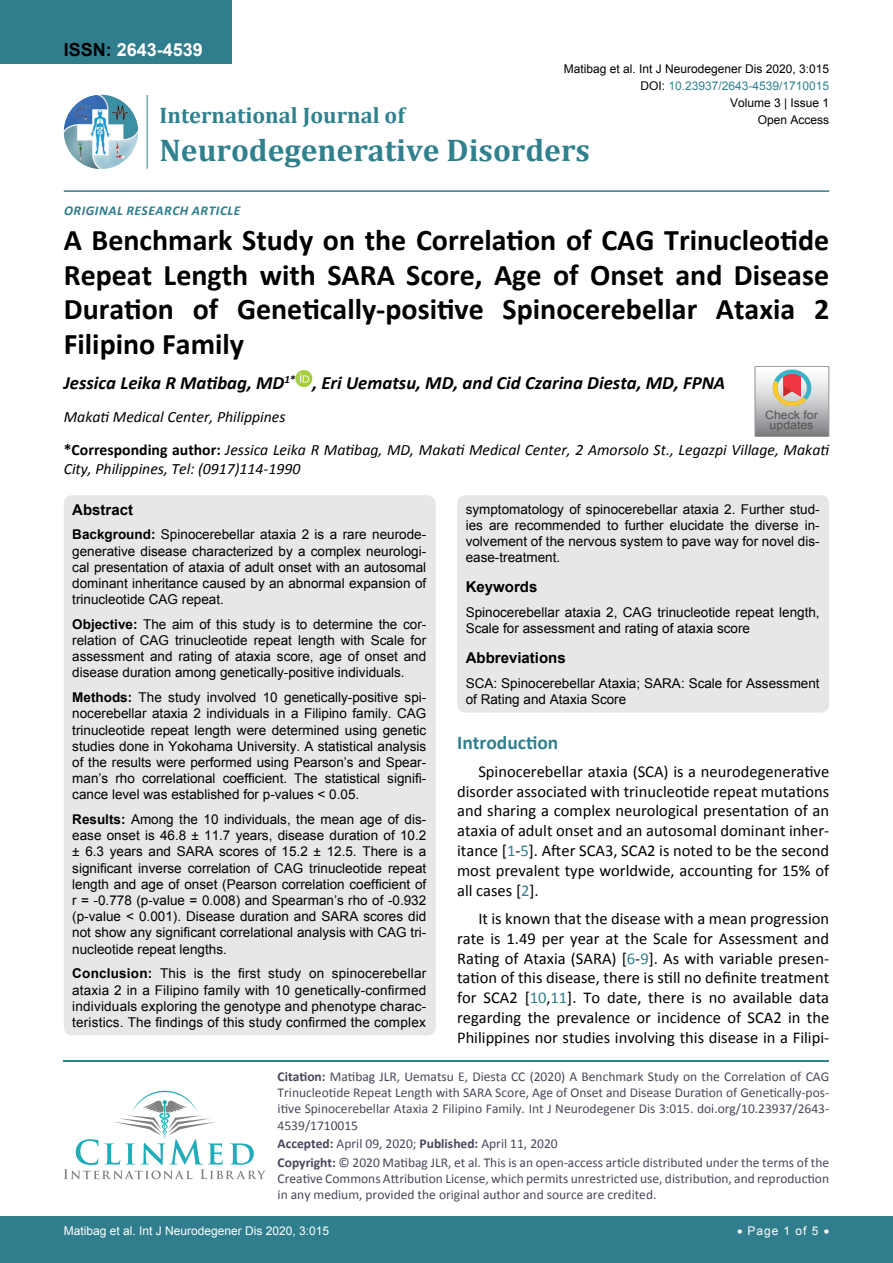
<style>
.page{position:relative;width:893px;height:1263px;background:#fff}
.page>*{position:absolute;margin:0;border:0;box-sizing:border-box;transform-origin:0 0}
.t1{font:700 31.5px "Cambria";color:#30808d}
.t2{font:700 30px/34.5px "Calibri";color:#000;text-align:justify}
.t3{font:700 22.5px "Cambria";color:#30808d}
.t4{font:700 19.5px "Calibri";color:#30808d}
.t5{font:italic 700 18.75px "Calibri";color:#000}
.t6{font:700 18px "Arial";color:#fff}
.t7{font:16.5px/19.8px "Calibri";color:#000;text-align:justify}
.t8{font:italic 15.75px/33px "Calibri";color:#000}
.t9{font:700 15px "Arial";color:#000}
.t10{font:13.5px/16.2px "Arial";color:#000;text-align:justify}
.t11{font:13.5px/16.2px "Calibri";color:#47475c}
.t12{font:italic 700 13.5px "Calibri";letter-spacing:.04em;color:#307d8d}
.t13{font:12px "Arial";color:#000}
.t14{font:12px "Arial";color:#fff}
.t15{font:12px "Arial";color:#30808d}
.t16{font:11.7px/10.1px "Arial";color:#535353;text-align:center;scale:1.06 1}
.s1{color:#000}
.s2{font-weight:700;font-style:normal}
.s3{font-weight:700}
.s4{color:#30808d}
</style>
<div class="page">
<div style="left:0;top:0;width:231px;height:64px;background:#307d8d"></div>
<img style="left:64px;top:95px;width:74px;height:74px;border-radius:37px">
<hr style="left:147px;top:95px;width:1px;height:74px;background:#307d8d">
<hr style="left:64px;top:190px;width:765px;height:2px;background:#307d8d">
<div style="left:0;top:1217px;width:893px;height:46px;background:#307d8d"></div>
<hr style="left:64px;top:1060px;width:765px;height:2px;background:#30808d">
<svg style="left:64px;top:1091px;width:202px;height:88px"></svg>
<div style="left:295px;top:370px;width:17px;height:17px;background:#a6cd3c;border-radius:50%"></div>
<svg style="left:300px;top:373px;width:9px;height:10px"></svg>
<div style="left:64px;top:495px;width:372px;height:540px;background:#e6e7e8;border-radius:9px"></div>
<div style="left:457px;top:495px;width:372px;height:218px;background:#e6e7e8;border-radius:9px"></div>
<svg style="left:755px;top:366px;width:74px;height:71px;background:#bcb6b3"></svg>
<h3 class="t6" style="left:64px;top:38px;width:141px"><span class="s1">ISSN:</span> 2643-4539</h3>
<p class="t13" style="left:564px;top:60px;width:267px">Matibag et al. Int J Neurodegener Dis 2020, 3:015</p>
<p class="t13" style="left:730px;top:95px;width:101px">Volume 3 | Issue 1</p>
<p class="t15" style="left:640px;top:78px;width:190px"><span class="s1">DOI:</span> 10.23937/2643-4539/1710015</p>
<p class="t13" style="left:758px;top:112px;width:73px">Open Access</p>
<h3 class="t3" style="left:160px;top:100px;width:247px">International Journal of</h3>
<h1 class="t1" style="left:160px;top:128px;width:432px">Neurodegenerative Disorders</h1>
<p class="t12" style="left:64px;top:202px;width:44px">Original</p>
<p class="t12" style="left:126px;top:202px;width:31px">Researc</p>
<p class="t12" style="left:180px;top:202px;width:48px">h Article</p>
<h2 class="t2" style="left:64px;top:223px;width:767px">A Benchmark Study on the Correlation of CAG Trinucleotide Repeat Length with SARA Score, Age of Onset and Disease Duration of Genetically-positive Spinocerebellar Ataxia 2<br>Filipino Family</h2>
<h3 class="t5" style="left:64px;top:371px;width:663px">Jessica Leika R Matibag, MD<sup>1*</sup> , Eri Uematsu, MD, and Cid Czarina Diesta, MD, FPNA</h3>
<p class="t8" style="left:64px;top:400px;width:767px">Makati Medical Center, Philippines<br><span class="s2">*Corresponding author:</span> Jessica Leika R Matibag, MD, Makati Medical Center, 2 Amorsolo St., Legazpi Village, Makati</p>
<p class="t8" style="left:64px;top:452px;width:238px">City, Philippines, Tel: (0917)114-1990</p>
<p class="t9" style="left:72px;top:499px;width:62px">Abstract</p>
<p class="t10" style="left:72px;top:527px;width:355px"><span class="s3">Background:</span> Spinocerebellar ataxia 2 is a rare neurode&shy;generative disease characterized by a complex neurologi&shy;cal presentation of ataxia of adult onset with an autosomal dominant inheritance caused by an abnormal expansion of trinucleotide CAG repeat.</p>
<p class="t10" style="left:72px;top:616px;width:356px"><span class="s3">Objective:</span> The aim of this study is to determine the cor&shy;relation of CAG trinucleotide repeat length with Scale for assessment and rating of ataxia score, age of onset and disease duration among genetically-positive individuals.</p>
<p class="t10" style="left:72px;top:689px;width:356px"><span class="s3">Methods:</span> The study involved 10 genetically-positive spi&shy;nocerebellar ataxia 2 individuals in a Filipino family. CAG trinucleotide repeat length were determined using genetic studies done in Yokohama University. A statistical analysis of the results were performed using Pearson’s and Spear&shy;man’s rho correlational coefficient. The statistical signifi&shy;cance level was established for p-values &lt; 0.05.</p>
<p class="t10" style="left:72px;top:811px;width:356px"><span class="s3">Results:</span> Among the 10 individuals, the mean age of dis&shy;ease onset is 46.8 ± 11.7 years, disease duration of 10.2 ± 6.3 years and SARA scores of 15.2 ± 12.5. There is a significant inverse correlation of CAG trinucleotide repeat length and age of onset (Pearson correlation coefficient of r = -0.778 (p-value = 0.008) and Spearman’s rho of -0.932 (p-value &lt; 0.001). Disease duration and SARA scores did not show any significant correlational analysis with CAG tri&shy;nucleotide repeat lengths.</p>
<p class="t10" style="left:72px;top:966px;width:355px"><span class="s3">Conclusion:</span> This is the first study on spinocerebellar ataxia 2 in a Filipino family with 10 genetically-confirmed individuals exploring the genotype and phenotype charac&shy;teristics. The findings of this study confirmed the complex</p>
<p class="t16" style="left:765px;top:410px;width:51px">Check for updates</p>
<p class="t10" style="left:466px;top:501px;width:356px">symptomatology of spinocerebellar ataxia 2. Further stud&shy;ies are recommended to further elucidate the diverse in&shy;volvement of the nervous system to pave way for novel dis&shy;ease-treatment.</p>
<p class="t9" style="left:466px;top:577px;width:73px">Keywords</p>
<p class="t10" style="left:466px;top:604px;width:356px">Spinocerebellar ataxia 2, CAG trinucleotide repeat length,<br>Scale for assessment and rating of ataxia score</p>
<p class="t9" style="left:466px;top:648px;width:102px">Abbreviations</p>
<p class="t10" style="left:466px;top:675px;width:355px">SCA: Spinocerebellar Ataxia; SARA: Scale for Assessment of Rating and Ataxia Score</p>
<h3 class="t4" style="left:457px;top:730px;width:103px">Introduction</h3>
<p class="t7" style="left:457px;top:761px;width:374px;text-indent:21px">Spinocerebellar ataxia (SCA) is a neurodegenerative disorder associated with trinucleotide repeat mutations and sharing a complex neurological presentation of an ataxia of adult onset and an autosomal dominant inher&shy;itance [<span class="s4">1</span>-<span class="s4">5</span>]. After SCA3, SCA2 is noted to be the second most prevalent type worldwide, accounting for 15% of all cases [<span class="s4">2</span>].</p>
<p class="t7" style="left:457px;top:909px;width:374px;text-indent:21px">It is known that the disease with a mean progression rate is 1.49 per year at the Scale for Assessment and Rating of Ataxia (SARA) [<span class="s4">6</span>-<span class="s4">9</span>]. As with variable presen&shy;tation of this disease, there is still no definite treatment for SCA2 [<span class="s4">10</span>,<span class="s4">11</span>]. To date, there is no available data regarding the prevalence or incidence of SCA2 in the Philippines nor studies involving this disease in a Filipi-</p>
<p class="t11" style="left:278px;top:1068px;width:553px;text-align:justify"><span class="s3">Citation:</span> Matibag JLR, Uematsu E, Diesta CC (2020) A Benchmark Study on the Correlation of CAG Trinucleotide Repeat Length with SARA Score, Age of Onset and Disease Duration of Genetically-pos&shy;itive Spinocerebellar Ataxia 2 Filipino Family. Int J Neurodegener Dis 3:015. doi.org/10.23937/2643- 4539/1710015</p>
<p class="t11" style="left:278px;top:1134px;width:553px;line-height:18.6px"><span class="s3">Accepted:</span> April 09, 2020; <span class="s3">Published:</span> April 11, 2020<br><span class="s3">Copyright:</span> © 2020 Matibag JLR, et al. This is an open-access article distributed under the terms of the</p>
<p class="t11" style="left:278px;top:1170px;width:553px">Creative Commons Attribution License, which permits unrestricted use, distribution, and reproduction in any medium, provided the original author and source are credited.</p>
<p class="t14" style="left:64px;top:1223px;width:267px">Matibag et al. Int J Neurodegener Dis 2020, 3:015</p>
<p class="t14" style="left:737px;top:1223px;width:94px">• Page 1 of 5 •</p>
</div>
